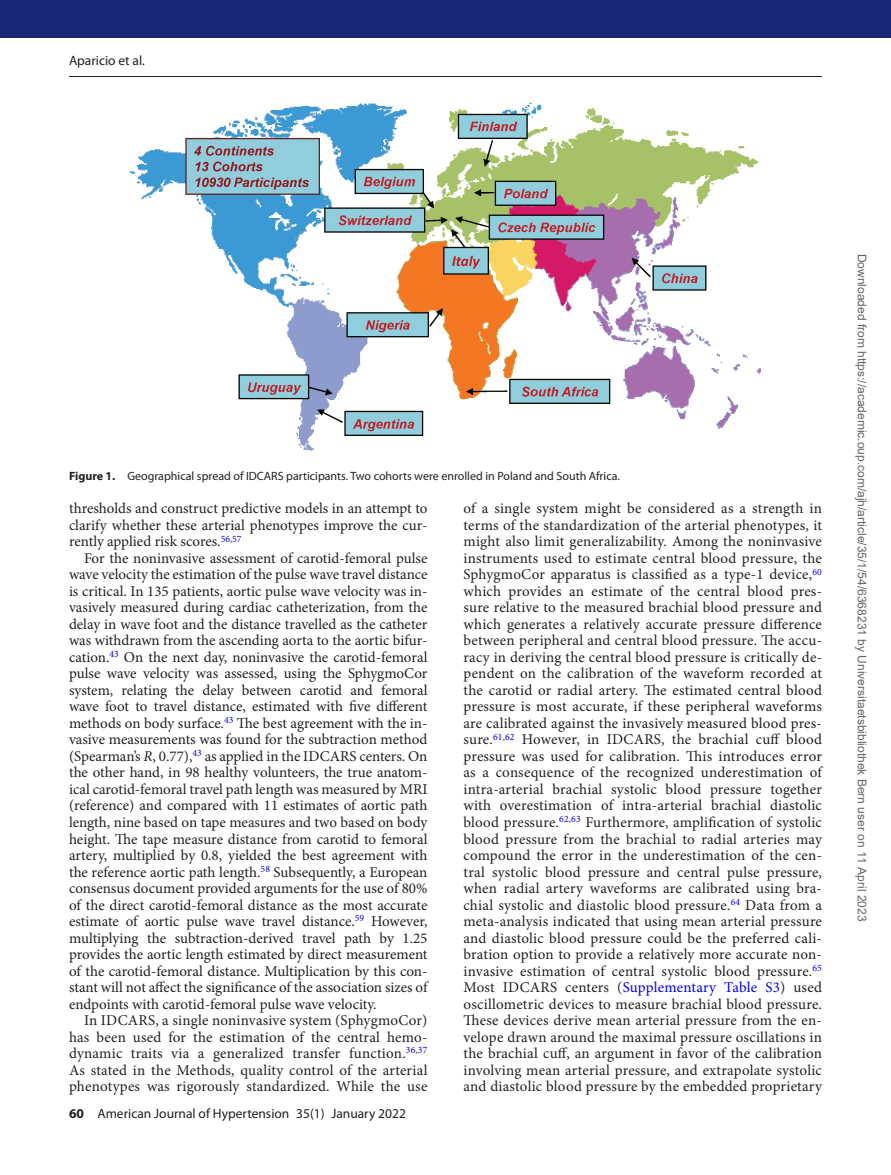
<style>
.page{position:relative;width:891px;height:1175px;background:#fff}
.page>*{position:absolute;margin:0;border:0;box-sizing:border-box;transform-origin:0 0}
.t1{font:15px/16.5px "Minion Pro";letter-spacing:.005em;color:#231f20;text-align:justify}
.t2{font:13.5px "Myriad Pro";color:#231f20}
.t3{font:12px "Arial";color:#666}
.t4{font:12px "Myriad Pro";color:#231f20}
.s1{font-weight:700}
.s2{font-style:italic}
.s3{color:#00f}
</style>
<div class="page">
<hr style="left:69px;top:76px;width:753px;height:1px;background:#231f20">
<div style="left:0;top:0;width:891px;height:38px;background:#192575"></div>
<img style="left:130px;top:102px;width:631px;height:349px">
<p class="t2" style="left:69px;top:52px;width:77px">Aparicio et al.</p>
<p class="t4" style="left:69px;top:468px;width:552px"><span class="s1">Figure 1.</span> Geographical spread of IDCARS participants. Two cohorts were enrolled in Poland and South Africa.</p>
<p class="t1" style="left:69px;top:500px;width:360px">thresholds and construct predictive models in an attempt to clarify whether these arterial phenotypes improve the cur&shy;rently applied risk scores.<sup>56</sup><sup>,</sup><sup>57</sup></p>
<p class="t1" style="left:69px;top:550px;width:360px;text-indent:15px">For the noninvasive assessment of carotid-femoral pulse wave velocity the estimation of the pulse wave travel distance is critical. In 135 patients, aortic pulse wave velocity was in&shy;vasively measured during cardiac catheterization, from the delay in wave foot and the distance travelled as the catheter was withdrawn from the ascending aorta to the aortic bifur&shy;cation.<sup>43</sup> On the next day, noninvasive the carotid-femoral pulse wave velocity was assessed, using the SphygmoCor system, relating the delay between carotid and femoral wave foot to travel distance, estimated with five different methods on body surface.<sup>43</sup> The best agreement with the in&shy;vasive measurements was found for the subtraction method (Spearman’s <span class="s2">R</span>, 0.77),<sup>43</sup> as applied in the IDCARS centers. On the other hand, in 98 healthy volunteers, the true anatom&shy;ical carotid-femoral travel path length was measured by MRI (reference) and compared with 11 estimates of aortic path length, nine based on tape measures and two based on body height. The tape measure distance from carotid to femoral artery, multiplied by 0.8, yielded the best agreement with the reference aortic path length.<sup>58</sup> Subsequently, a European consensus document provided arguments for the use of 80% of the direct carotid-femoral distance as the most accurate estimate of aortic pulse wave travel distance.<sup>59</sup> However, multiplying the subtraction-derived travel path by 1.25 provides the aortic length estimated by direct measurement of the carotid-femoral distance. Multiplication by this con&shy;stant will not affect the significance of the association sizes of endpoints with carotid-femoral pulse wave velocity.</p>
<p class="t1" style="left:69px;top:1012px;width:360px;text-indent:15px">In IDCARS, a single noninvasive system (SphygmoCor) has been used for the estimation of the central hemo&shy;dynamic traits via a generalized transfer function.<sup>36</sup><sup>,</sup><sup>37<br></sup>As stated in the Methods, quality control of the arterial phenotypes was rigorously standardized. While the use</p>
<p class="t2" style="left:69px;top:1105px;width:338px"><span class="s1">60</span> American Journal of Hypertension 35(1) January 2022</p>
<p class="t1" style="left:463px;top:500px;width:360px">of a single system might be considered as a strength in terms of the standardization of the arterial phenotypes, it might also limit generalizability. Among the noninvasive instruments used to estimate central blood pressure, the SphygmoCor apparatus is classified as a type-1 device,<sup>60 </sup>which provides an estimate of the central blood pres&shy;sure relative to the measured brachial blood pressure and which generates a relatively accurate pressure difference between peripheral and central blood pressure. The accu&shy;racy in deriving the central blood pressure is critically de&shy;pendent on the calibration of the waveform recorded at the carotid or radial artery. The estimated central blood pressure is most accurate, if these peripheral waveforms are calibrated against the invasively measured blood pres&shy;sure.<sup>61</sup><sup>,</sup><sup>62</sup> However, in IDCARS, the brachial cuff blood pressure was used for calibration. This introduces error as a consequence of the recognized underestimation of intra-arterial brachial systolic blood pressure together with overestimation of intra-arterial brachial diastolic blood pressure.<sup>62</sup><sup>,</sup><sup>63</sup> Furthermore, amplification of systolic blood pressure from the brachial to radial arteries may compound the error in the underestimation of the cen&shy;tral systolic blood pressure and central pulse pressure, when radial artery waveforms are calibrated using bra&shy;chial systolic and diastolic blood pressure.<sup>64</sup> Data from a meta-analysis indicated that using mean arterial pressure and diastolic blood pressure could be the preferred cali&shy;bration option to provide a relatively more accurate non&shy;invasive estimation of central systolic blood pressure.<sup>65<br></sup>Most IDCARS centers (<span class="s3">Supplementary Table S3</span>) used oscillometric devices to measure brachial blood pressure.<br>These devices derive mean arterial pressure from the en&shy;velope drawn around the maximal pressure oscillations in the brachial cuff, an argument in favor of the calibration involving mean arterial pressure, and extrapolate systolic and diastolic blood pressure by the embedded proprietary</p>
<p class="t3" style="left:866px;top:254px;width:669px;rotate:90deg">Downloaded from https://academic.oup.com/ajh/article/35/1/54/6368231 by Universitaetsbibliothek Bern user on 11 April 2023</p>
</div>
